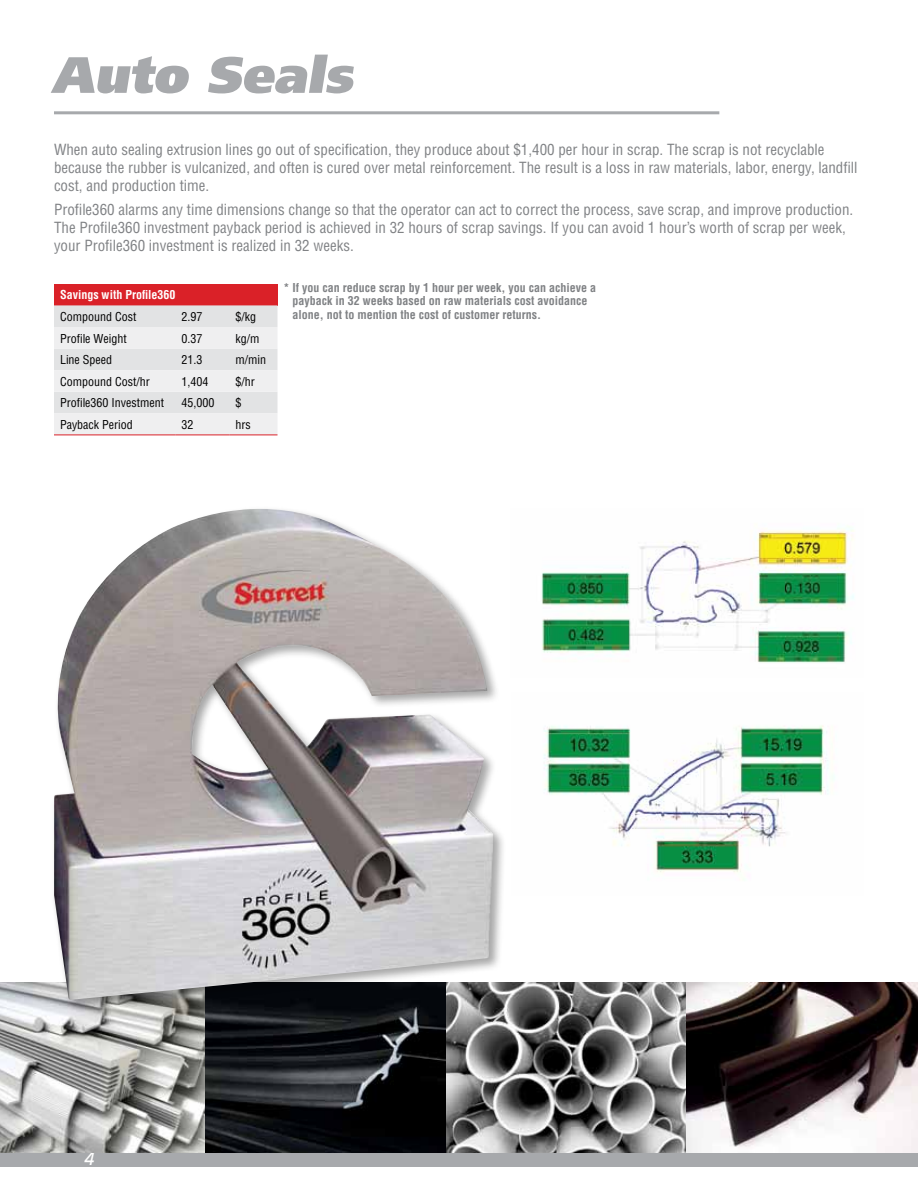
<style>
.page{position:relative;width:918px;height:1188px;background:#fff}
.page>*{position:absolute;margin:0;border:0;box-sizing:border-box;transform-origin:0 0}
.t1{font:500 51px "AG Foreigner ULB Oblique";color:#a7a9ac}
.t2{font:italic 500 18px "AG Foreigner";color:#fff}
.t3{font:condensed 15px/18px "Helvetica";color:#808285}
.t4{font:700 condensed 12px/13.5px "Helvetica";color:#808285}
.t5{font:condensed 12px "Helvetica";color:#000}
.t6{font:700 condensed 12px "Helvetica";color:#fff}
</style>
<div class="page">
<div style="left:0;top:1153px;width:918px;height:14px;background:#a7a9ac"></div>
<hr style="left:54px;top:111px;width:665px;height:3px;background:#a7a9ac">
<img style="left:0;top:982px;width:206px;height:171px">
<img style="left:446px;top:982px;width:241px;height:171px">
<img style="left:687px;top:982px;width:231px;height:171px">
<img style="left:206px;top:1013px;width:240px;height:140px">
<img style="left:544px;top:725px;width:291px;height:148px">
<img style="left:541px;top:529px;width:313px;height:134px">
<div style="left:51px;top:505px;width:455px;height:508px;background:#000;opacity:.35"></div>
<img style="left:54px;top:509px;width:439px;height:491px">
<div style="left:54px;top:284px;width:224px;height:21px;background:#da2128"></div>
<div style="left:54px;top:305px;width:224px;height:130px;background:#e9e9ea"></div>
<hr style="left:54px;top:435px;width:122px;height:1px;background:#da2128">
<hr style="left:176px;top:435px;width:54px;height:1px;background:#da2128">
<hr style="left:230px;top:435px;width:48px;height:1px;background:#da2128">
<h1 class="t1" style="left:54px;top:46px;width:303px">Auto Seals</h1>
<p class="t3" style="left:54px;top:140px;width:805px">When auto sealing extrusion lines go out of specification, they produce about $1,400 per hour in scrap. The scrap is not recyclable because the rubber is vulcanized, and often is cured over metal reinforcement. The result is a loss in raw materials, labor, energy, landfill cost, and production time.</p>
<p class="t3" style="left:54px;top:201px;width:801px">Profile360 alarms any time dimensions change so that the operator can act to correct the process, save scrap, and improve production.<br>The Profile360 investment payback period is achieved in 32 hours of scrap savings. If you can avoid 1 hour’s worth of scrap per week, your Profile360 investment is realized in 32 weeks.</p>
<p class="t4" style="left:292px;top:281px;width:305px;text-indent:-9px">* If you can reduce scrap by 1 hour per week, you can achieve a payback in 32 weeks based on raw materials cost avoidance alone, not to mention the cost of customer returns.</p>
<p class="t6" style="left:60px;top:288px;width:117px">Savings with Profile360</p>
<p class="t5" style="left:60px;top:309px;width:78px">Compound Cost</p>
<p class="t5" style="left:182px;top:309px;width:22px">2.97</p>
<p class="t5" style="left:236px;top:309px;width:22px">$/kg</p>
<p class="t5" style="left:60px;top:331px;width:68px">Profile Weight</p>
<p class="t5" style="left:182px;top:331px;width:22px">0.37</p>
<p class="t5" style="left:236px;top:331px;width:25px">kg/m</p>
<p class="t5" style="left:60px;top:352px;width:54px">Line Speed</p>
<p class="t5" style="left:182px;top:352px;width:22px">21.3</p>
<p class="t5" style="left:236px;top:352px;width:32px">m/min</p>
<p class="t5" style="left:60px;top:374px;width:91px">Compound Cost/hr</p>
<p class="t5" style="left:182px;top:374px;width:28px">1,404</p>
<p class="t5" style="left:236px;top:374px;width:21px">$/hr</p>
<p class="t5" style="left:60px;top:395px;width:106px">Profile360 Investment</p>
<p class="t5" style="left:182px;top:395px;width:34px">45,000</p>
<p class="t5" style="left:236px;top:395px;width:7px">$</p>
<p class="t5" style="left:60px;top:417px;width:74px">Payback Period</p>
<p class="t5" style="left:182px;top:417px;width:13px">32</p>
<p class="t5" style="left:236px;top:417px;width:17px">hrs</p>
<p class="t2" style="left:84px;top:1149px;width:12px">4</p>
</div>
